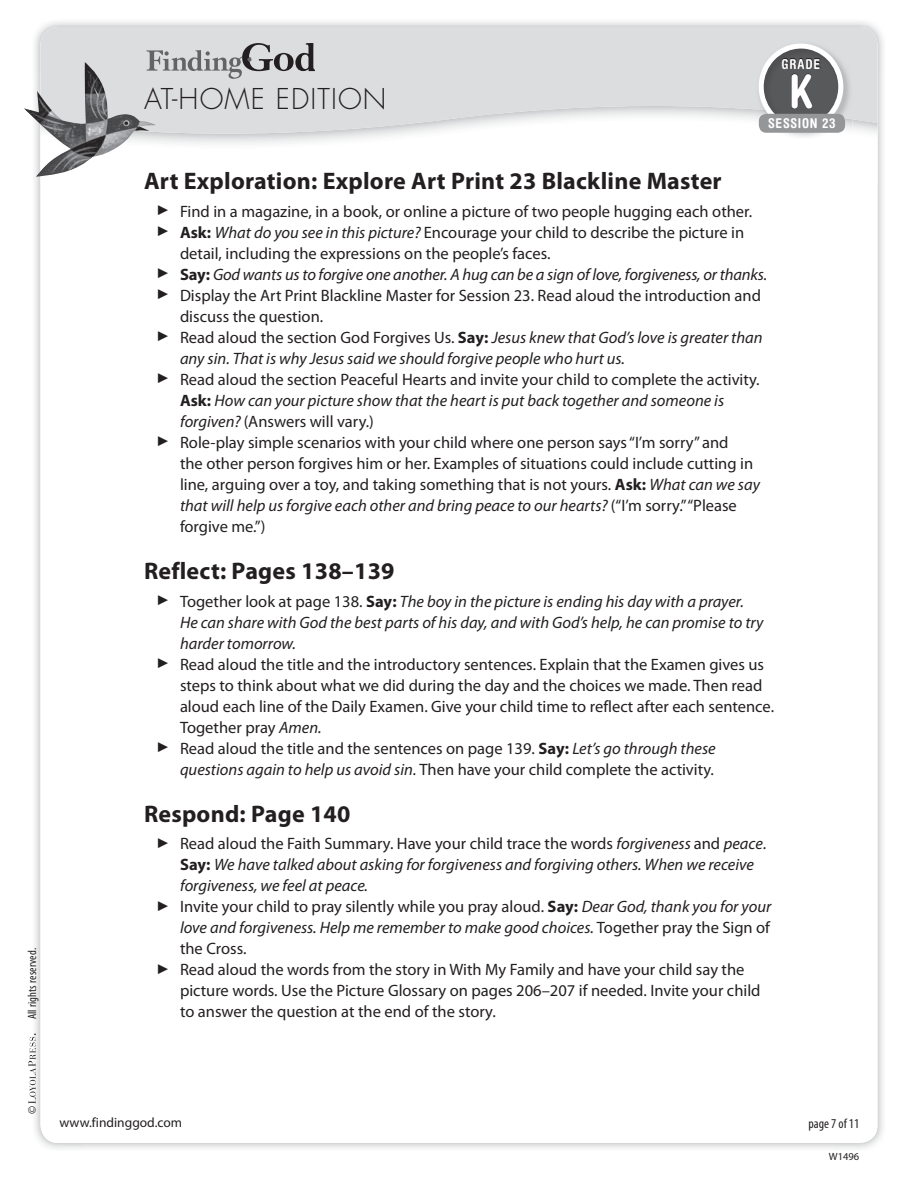
<style>
.page{position:relative;width:918px;height:1188px;background:#fff}
.page>*{position:absolute;margin:0;border:0;box-sizing:border-box;transform-origin:0 0}
.t1{font:700 condensed 46.2px "Helvetica Rounded LT Std";color:#fff}
.t2{font:300 27.9px "Futura Std";letter-spacing:.04em;color:#231f20}
.t3{font:700 24px "Myriad Pro";letter-spacing:.01em;color:#231f20}
.t4{font:16.5px "Myriad Pro";color:#231f20}
.t5{font:italic 16.5px "Myriad Pro";color:#231f20}
.t6{font:700 condensed 13.65px "Helvetica Rounded LT Std";letter-spacing:.06em;color:#fff}
.t7{font:13.5px "Myriad Pro";color:#231f20}
.t8{font:condensed 13.5px "Myriad Pro";color:#231f20}
.t9{font:700 condensed 13.5px "Helvetica Rounded LT Std";letter-spacing:.05em;color:#fff}
.t10{font:condensed 12px "Myriad Pro";letter-spacing:.01em;color:#231f20}
.t11{font:10.5px "Myriad Pro";color:#231f20}
.s1{font-weight:700}
.s2{font-style:italic}
.s3{font-weight:700;font-style:normal}
.s4{font-style:normal}
</style>
<div class="page">
<img style="left:834px;top:71px;width:51px;height:1078px">
<div style="left:40px;top:27px;width:837px;height:1116px;background:#fff;border-radius:18px"></div>
<svg style="left:40px;top:27px;width:838px;height:144px;fill:#dcddde"></svg>
<svg style="left:147px;top:44px;width:168px;height:35px;background:#b5b5b7"></svg>
<img style="left:756px;top:119px;width:96px;height:20px">
<img style="left:756px;top:41px;width:96px;height:78px">
<div style="left:759px;top:114px;width:86px;height:19px;background:#949698;border-radius:8px"></div>
<svg style="left:28px;top:1034px;width:8px;height:70px"></svg>
<svg style="left:759px;top:44px;width:84px;height:86px"></svg>
<img style="left:24px;top:62px;width:132px;height:115px">
<p class="t10" style="left:26px;top:1019px;width:73px;rotate:-90deg">All rights reserved.</p>
<h2 class="t2" style="left:144px;top:82px;width:244px">AT-HOME EDITION</h2>
<p class="t6" style="left:782px;top:55px;width:40px">GRADE</p>
<h1 class="t1" style="left:789px;top:63px;width:25px">K</h1>
<p class="t9" style="left:768px;top:115px;width:69px">SESSION 23</p>
<h3 class="t3" style="left:144px;top:167px;width:579px">Art Exploration: Explore Art Print 23 Blackline Master</h3>
<p class="t4" style="left:157px;top:202px;width:596px">▶ Find in a magazine, in a book, or online a picture of two people hugging each other.</p>
<p class="t4" style="left:157px;top:223px;width:588px">▶ <span class="s1">Ask:</span> <span class="s2">What do you see in this picture?</span> Encourage your child to describe the picture in</p>
<p class="t4" style="left:180px;top:244px;width:372px">detail, including the expressions on the people’s faces.</p>
<p class="t5" style="left:157px;top:265px;width:611px">▶ <span class="s3">Say:</span> God wants us to forgive one another. A hug can be a sign of love, forgiveness, or thanks.</p>
<p class="t4" style="left:157px;top:286px;width:605px">▶ Display the Art Print Blackline Master for Session 23. Read aloud the introduction and</p>
<p class="t4" style="left:180px;top:307px;width:145px">discuss the question.</p>
<p class="t5" style="left:157px;top:328px;width:607px">▶ <span class="s4">Read aloud the section God Forgives Us.</span> <span class="s3">Say:</span> Jesus knew that God’s love is greater than</p>
<p class="t5" style="left:180px;top:349px;width:447px">any sin. That is why Jesus said we should forgive people who hurt us.</p>
<p class="t4" style="left:158px;top:370px;width:604px">▶ Read aloud the section Peaceful Hearts and invite your child to complete the activity.</p>
<p class="t5" style="left:180px;top:391px;width:546px"><span class="s3">Ask:</span> How can your picture show that the heart is put back together and someone is</p>
<p class="t4" style="left:180px;top:412px;width:195px"><span class="s2">forgiven?</span> (Answers will vary.)</p>
<p class="t4" style="left:158px;top:433px;width:572px">▶ Role-play simple scenarios with your child where one person says “I’m sorry” and</p>
<p class="t4" style="left:180px;top:454px;width:575px">the other person forgives him or her. Examples of situations could include cutting in</p>
<p class="t4" style="left:180px;top:475px;width:581px">line, arguing over a toy, and taking something that is not yours. <span class="s1">Ask:</span> <span class="s2">What can we say</span></p>
<p class="t5" style="left:180px;top:496px;width:558px">that will help us forgive each other and bring peace to our hearts? <span class="s4">(“I’m sorry.” “Please</span></p>
<p class="t4" style="left:180px;top:517px;width:87px">forgive me.”)</p>
<h3 class="t3" style="left:144px;top:557px;width:252px">Reflect: Pages 138–139</h3>
<p class="t5" style="left:158px;top:592px;width:588px">▶ <span class="s4">Together look at page 138.</span> <span class="s3">Say:</span> The boy in the picture is ending his day with a prayer.</p>
<p class="t5" style="left:180px;top:613px;width:585px">He can share with God the best parts of his day, and with God’s help, he can promise to try</p>
<p class="t5" style="left:180px;top:634px;width:117px">harder tomorrow.</p>
<p class="t4" style="left:157px;top:655px;width:608px">▶ Read aloud the title and the introductory sentences. Explain that the Examen gives us</p>
<p class="t4" style="left:180px;top:676px;width:584px">steps to think about what we did during the day and the choices we made. Then read</p>
<p class="t4" style="left:180px;top:697px;width:596px">aloud each line of the Daily Examen. Give your child time to reflect after each sentence.</p>
<p class="t4" style="left:180px;top:718px;width:143px">Together pray <span class="s2">Amen.</span></p>
<p class="t4" style="left:157px;top:739px;width:560px">▶ Read aloud the title and the sentences on page 139. <span class="s1">Say:</span> <span class="s2">Let’s go through these</span></p>
<p class="t4" style="left:180px;top:760px;width:535px"><span class="s2">questions again to help us avoid sin.</span> Then have your child complete the activity.</p>
<h3 class="t3" style="left:144px;top:800px;width:208px">Respond: Page 140</h3>
<p class="t4" style="left:157px;top:835px;width:610px">▶ Read aloud the Faith Summary. Have your child trace the words <span class="s2">forgiveness</span> and <span class="s2">peace</span>.</p>
<p class="t5" style="left:180px;top:856px;width:576px"><span class="s3">Say:</span> We have talked about asking for forgiveness and forgiving others. When we receive</p>
<p class="t5" style="left:180px;top:877px;width:190px">forgiveness, we feel at peace.</p>
<p class="t4" style="left:157px;top:898px;width:615px">▶ Invite your child to pray silently while you pray aloud. <span class="s1">Say:</span> <span class="s2">Dear God, thank you for your</span></p>
<p class="t5" style="left:180px;top:919px;width:592px">love and forgiveness. Help me remember to make good choices. <span class="s4">Together pray the Sign of</span></p>
<p class="t4" style="left:180px;top:940px;width:68px">the Cross.</p>
<p class="t4" style="left:157px;top:961px;width:589px">▶ Read aloud the words from the story in With My Family and have your child say the</p>
<p class="t4" style="left:180px;top:982px;width:582px">picture words. Use the Picture Glossary on pages 206–207 if needed. Invite your child</p>
<p class="t4" style="left:180px;top:1003px;width:317px">to answer the question at the end of the story.</p>
<p class="t10" style="left:26px;top:1114px;width:10px;rotate:-90deg">©</p>
<p class="t7" style="left:60px;top:1115px;width:124px">www.findinggod.com</p>
<p class="t8" style="left:809px;top:1116px;width:52px">page 7 of 11</p>
<p class="t11" style="left:829px;top:1151px;width:32px">W1496</p>
</div>
